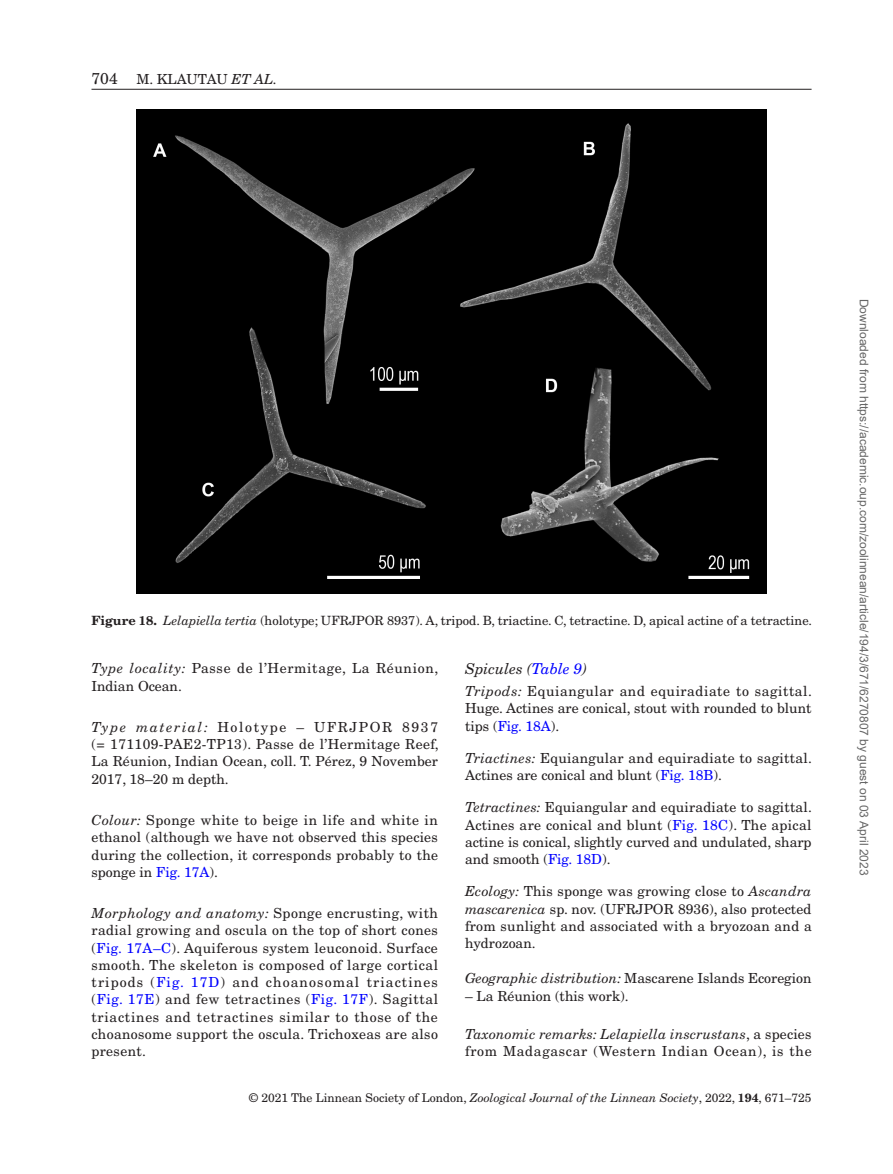
<style>
.page{position:relative;width:893px;height:1174px;background:#fff}
.page>*{position:absolute;margin:0;border:0;box-sizing:border-box;transform-origin:0 0}
.t1{font:italic 15px "New Century Schlbk";color:#231f20}
.t2{font:13.8px/17.2px "New Century Schlbk";letter-spacing:.01em;color:#231f20;text-align:justify}
.t3{font:13.8px/17.2px "New Century Schlbk";letter-spacing:.05em;color:#231f20}
.t4{font:13.8px "New Century Schlbk";letter-spacing:-.01em;color:#231f20}
.t5{font:12.75px "New Century Schlbk";color:#231f20}
.t6{font:12px "Arial";color:#666}
.t7{font:12px "New Century Schlbk";color:#231f20}
.s1{font-size:15.75px}
.s2{font-style:italic}
.s3{font-weight:700}
.s4{color:#00f}
</style>
<div class="page">
<hr style="left:92px;top:89px;width:720px;height:1px;background:#231f20">
<img style="left:136px;top:110px;width:630px;height:483px">
<p class="t4" style="left:92px;top:70px;width:187px"><span class="s1">704</span> M. KLAUTAU <span class="s2">ET AL.</span></p>
<p class="t5" style="left:92px;top:612px;width:722px"><span class="s3">Figure 18.</span> <span class="s2">Lelapiella tertia</span> (holotype; UFRJPOR 8937). A, tripod. B, triactine. C, tetractine. D, apical actine of a tetractine.</p>
<p class="t3" style="left:92px;top:660px;width:348px"><span class="s2">Type locality:</span> Passe de l’Hermitage, La Réunion,<br>Indian Ocean.</p>
<p class="t2" style="left:92px;top:718px;width:349px"><span class="s2">Type material:</span> Holotype – UFRJPOR 8937 (= 171109-PAE2-TP13). Passe de l’Hermitage Reef, La Réunion, Indian Ocean, coll. T. Pérez, 9 November 2017, 18–20 m depth.</p>
<p class="t2" style="left:92px;top:811px;width:348px"><span class="s2">Colour:</span> Sponge white to beige in life and white in ethanol (although we have not observed this species during the collection, it corresponds probably to the sponge in <span class="s4">Fig. 17A</span>).</p>
<p class="t2" style="left:92px;top:904px;width:348px"><span class="s2">Morphology and anatomy:</span> Sponge encrusting, with radial growing and oscula on the top of short cones (<span class="s4">Fig. 17A–C</span>). Aquiferous system leuconoid. Surface smooth. The skeleton is composed of large cortical tripods (<span class="s4">Fig. 17D</span>) and choanosomal triactines (<span class="s4">Fig. 17E</span>) and few tetractines (<span class="s4">Fig. 17F</span>). Sagittal triactines and tetractines similar to those of the choanosome support the oscula. Trichoxeas are also present.</p>
<p class="t1" style="left:465px;top:660px;width:124px">Spicules (<span class="s4">Table 9</span>)</p>
<p class="t2" style="left:465px;top:682px;width:348px"><span class="s2">Tripods:</span> Equiangular and equiradiate to sagittal.<br>Huge. Actines are conical, stout with rounded to blunt tips (<span class="s4">Fig. 18A</span>).</p>
<p class="t2" style="left:465px;top:749px;width:348px"><span class="s2">Triactines:</span> Equiangular and equiradiate to sagittal.<br>Actines are conical and blunt (<span class="s4">Fig. 18B</span>).</p>
<p class="t2" style="left:465px;top:798px;width:348px"><span class="s2">Tetractines:</span> Equiangular and equiradiate to sagittal.<br>Actines are conical and blunt (<span class="s4">Fig. 18C</span>). The apical actine is conical, slightly curved and undulated, sharp and smooth (<span class="s4">Fig. 18D</span>).</p>
<p class="t2" style="left:465px;top:882px;width:348px"><span class="s2">Ecology:</span> This sponge was growing close to <span class="s2">Ascandra mascarenica</span> sp. nov. (UFRJPOR 8936), also protected from sunlight and associated with a bryozoan and a hydrozoan.</p>
<p class="t2" style="left:465px;top:969px;width:348px"><span class="s2">Geographic distribution:</span> Mascarene Islands Ecoregion</p>
<p class="t2" style="left:465px;top:987px;width:165px">– La Réunion (this work).</p>
<p class="t3" style="left:465px;top:1025px;width:348px"><span class="s2">Taxonomic remarks: Lelapiella inscrustans</span>, a species from Madagascar (Western Indian Ocean), is the</p>
<p class="t7" style="left:249px;top:1090px;width:564px">© 2021 The Linnean Society of London, <span class="s2">Zoological Journal of the Linnean Society</span>, 2022, <span class="s3">194</span>, 671–725</p>
<p class="t6" style="left:868px;top:298px;width:578px;rotate:90deg">Downloaded from https://academic.oup.com/zoolinnean/article/194/3/671/6270807 by guest on 03 April 2023</p>
</div>
